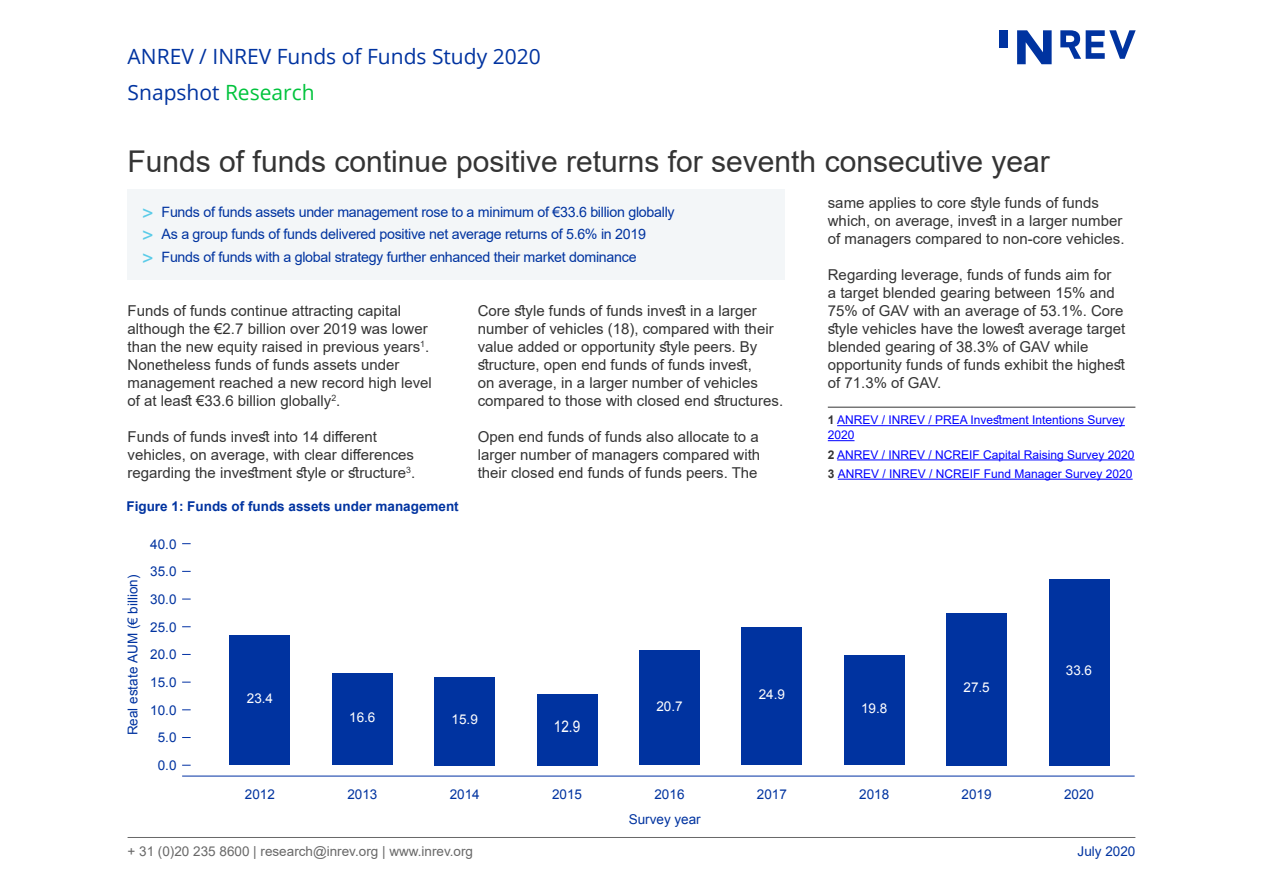
<style>
.page{position:relative;width:1263px;height:893px;background:#fff}
.page>*{position:absolute;margin:0;border:0;box-sizing:border-box;transform-origin:0 0}
.t1{font:30px "Arial";color:#343434}
.t2{font:21px/36px "Open Sans";color:#0033a0}
.t3{font:16.05px "Arial";color:#fff;scale:.84 1}
.t4{font:15px/18px "Arial";color:#343434}
.t5{font:14.25px/22.5px "Arial";letter-spacing:-.02em;color:#0033a0}
.t6{font:13.5px "Arial";color:#0033a0}
.t7{font:13.5px "Arial";color:#686868}
.t8{font:700 13.5px "Arial";color:#0033a0}
.t9{font:13.5px "Arial";color:#fff}
.t10{font:12px/15px "Arial";color:#00f}
.s1{color:#00c33c}
.s2{font-size:19.5px;color:#59cbe8}
.s3{font-weight:700;color:#343434}
</style>
<div class="page">
<div style="left:128px;top:190px;width:657px;height:90px;background:#f3f6f8"></div>
<hr style="left:128px;top:837px;width:1007px;height:1px;background:#686868">
<svg style="left:999px;top:30px;width:137px;height:35px"></svg>
<hr style="left:828px;top:407px;width:307px;height:1px;background:#343434">
<hr style="left:837px;top:425px;width:288px;height:1px;background:#00f">
<svg style="left:828px;top:440px;width:26px;height:1px"></svg>
<hr style="left:837px;top:459px;width:298px;height:1px;background:#00f">
<hr style="left:838px;top:479px;width:295px;height:1px;background:#00f">
<div style="left:230px;top:636px;width:60px;height:129px;background:#0033a0"></div>
<div style="left:332px;top:673px;width:60px;height:92px;background:#0033a0"></div>
<div style="left:435px;top:677px;width:60px;height:88px;background:#0033a0"></div>
<div style="left:537px;top:694px;width:60px;height:71px;background:#0033a0"></div>
<div style="left:639px;top:651px;width:60px;height:114px;background:#0033a0"></div>
<div style="left:742px;top:627px;width:60px;height:138px;background:#0033a0"></div>
<div style="left:844px;top:656px;width:60px;height:109px;background:#0033a0"></div>
<div style="left:947px;top:613px;width:60px;height:152px;background:#0033a0"></div>
<div style="left:1049px;top:579px;width:60px;height:186px;background:#0033a0"></div>
<hr style="left:182px;top:776px;width:953px;height:1px;background:#0030a3">
<h2 class="t2" style="left:128px;top:38px;width:415px">ANREV / INREV Funds of Funds Study 2020<br>Snapshot <span class="s1">Research</span></h2>
<h1 class="t1" style="left:128px;top:141px;width:924px">Funds of funds continue positive returns for seventh consecutive year</h1>
<p class="t5" style="left:142px;top:200px;width:534px"><span class="s2">&gt;</span> Funds of funds assets under management rose to a minimum of €33.6 billion globally <span class="s2">&gt;</span> As a group funds of funds delivered positive net average returns of 5.6% in 2019<br><span class="s2">&gt;</span> Funds of funds with a global strategy further enhanced their market dominance</p>
<p class="t4" style="left:828px;top:193px;width:298px">same applies to core style funds of funds which, on average, invest in a larger number of managers compared to non-core vehicles.</p>
<p class="t4" style="left:828px;top:265px;width:299px">Regarding leverage, funds of funds aim for<br>a target blended gearing between 15% and 75% of GAV with an average of 53.1%. Core style vehicles have the lowest average target blended gearing of 38.3% of GAV while opportunity funds of funds exhibit the highest of 71.3% of GAV.</p>
<p class="t4" style="left:478px;top:301px;width:307px">Core style funds of funds invest in a larger number of vehicles (18), compared with their value added or opportunity style peers. By structure, open end funds of funds invest,<br>on average, in a larger number of vehicles compared to those with closed end structures.</p>
<p class="t4" style="left:478px;top:427px;width:284px;text-align:justify">Open end funds of funds also allocate to a larger number of managers compared with their closed end funds of funds peers. The</p>
<p class="t4" style="left:128px;top:301px;width:306px">Funds of funds continue attracting capital although the €2.7 billion over 2019 was lower than the new equity raised in previous years<sup>1</sup>.<br>Nonetheless funds of funds assets under management reached a new record high level of at least €33.6 billion globally<sup>2</sup>.</p>
<p class="t4" style="left:128px;top:427px;width:289px">Funds of funds invest into 14 different vehicles, on average, with clear differences regarding the investment style or structure<sup>3</sup>.</p>
<p class="t10" style="left:828px;top:413px;width:299px"><span class="s3">1</span> ANREV / INREV / PREA Investment Intentions Survey<br>2020</p>
<p class="t10" style="left:828px;top:445px;width:308px;line-height:19.2px"><span class="s3">2</span> ANREV / INREV / NCREIF Capital Raising Survey 2020<br><span class="s3">3</span> ANREV / INREV / NCREIF Fund Manager Survey 2020</p>
<p class="t8" style="left:126px;top:497px;width:334px">Figure 1: Funds of funds assets under management</p>
<p class="t6" style="left:124px;top:735px;width:162px;rotate:-90deg">Real estate AUM (€ billion)</p>
<p class="t6" style="left:150px;top:535px;width:28px">40.0</p>
<p class="t6" style="left:150px;top:563px;width:28px">35.0</p>
<p class="t6" style="left:150px;top:590px;width:28px">30.0</p>
<p class="t6" style="left:150px;top:618px;width:28px">25.0</p>
<p class="t6" style="left:150px;top:646px;width:28px">20.0</p>
<p class="t6" style="left:150px;top:673px;width:28px">15.0</p>
<p class="t6" style="left:150px;top:701px;width:28px">10.0</p>
<p class="t6" style="left:158px;top:729px;width:20px">5.0</p>
<p class="t6" style="left:158px;top:756px;width:20px">0.0</p>
<p class="t9" style="left:247px;top:690px;width:28px">23.4</p>
<p class="t6" style="left:245px;top:785px;width:32px">2012</p>
<p class="t9" style="left:349px;top:709px;width:28px">16.6</p>
<p class="t6" style="left:347px;top:785px;width:32px">2013</p>
<p class="t9" style="left:452px;top:711px;width:28px">15.9</p>
<p class="t6" style="left:450px;top:785px;width:32px">2014</p>
<p class="t3" style="left:554px;top:716px;width:33px">12.9</p>
<p class="t6" style="left:552px;top:785px;width:32px">2015</p>
<p class="t9" style="left:656px;top:697px;width:28px">20.7</p>
<p class="t6" style="left:654px;top:785px;width:32px">2016</p>
<p class="t6" style="left:629px;top:811px;width:74px">Survey year</p>
<p class="t9" style="left:759px;top:686px;width:28px">24.9</p>
<p class="t6" style="left:757px;top:785px;width:32px">2017</p>
<p class="t9" style="left:861px;top:700px;width:28px">19.8</p>
<p class="t6" style="left:859px;top:785px;width:32px">2018</p>
<p class="t9" style="left:963px;top:678px;width:28px">27.5</p>
<p class="t6" style="left:962px;top:785px;width:32px">2019</p>
<p class="t9" style="left:1066px;top:662px;width:28px">33.6</p>
<p class="t6" style="left:1064px;top:785px;width:32px">2020</p>
<p class="t7" style="left:128px;top:842px;width:347px">+ 31 (0)20 235 8600 | research@inrev.org | www.inrev.org</p>
<p class="t6" style="left:1077px;top:842px;width:59px">July 2020</p>
</div>
